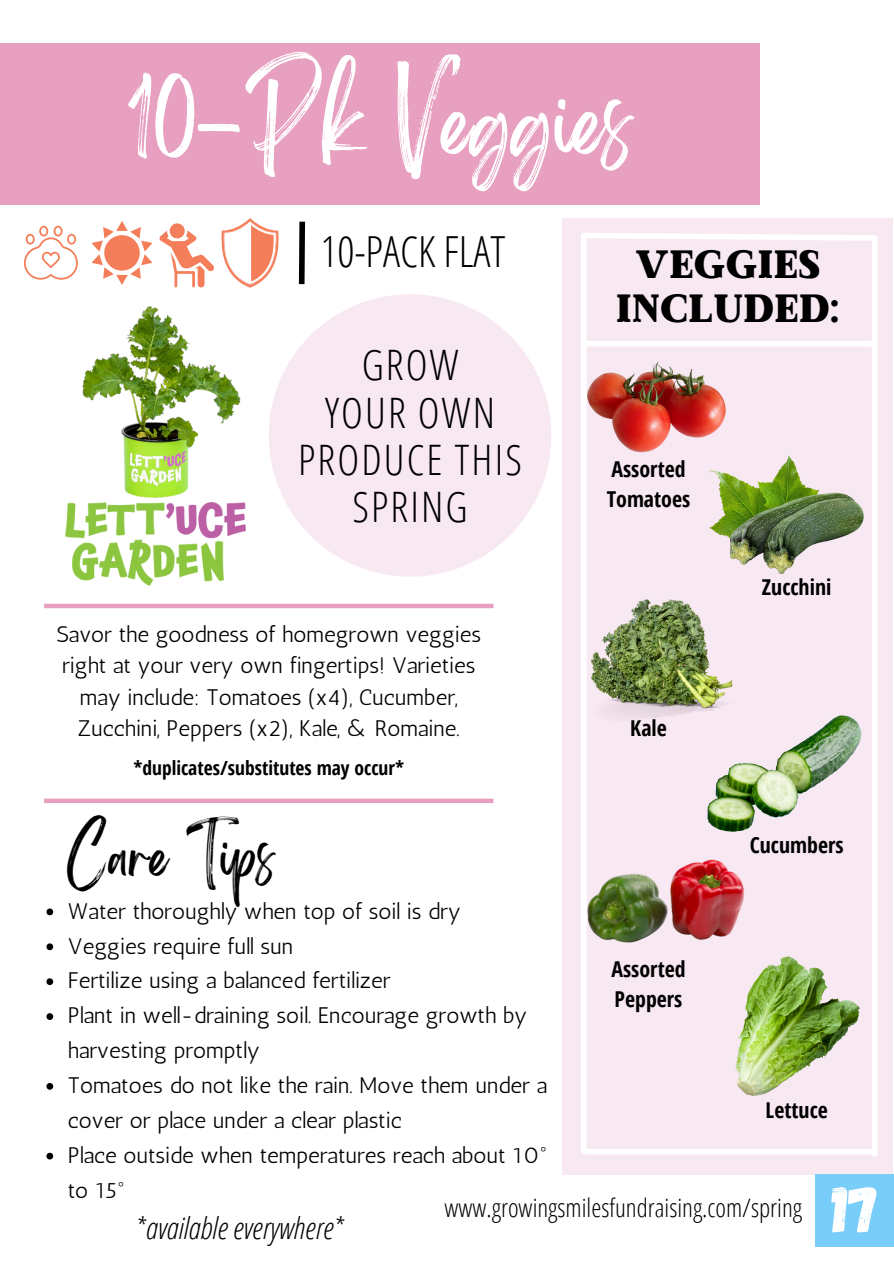
<style>
.page{position:relative;width:894px;height:1264px;background:#fff}
.page>*{position:absolute;margin:0;border:0;box-sizing:border-box;transform-origin:0 0}
.t1{font:78px "Brightwall";color:#fff}
.t2{font:65.4px "Gagalin";color:#fff}
.t3{font:47.4px "Brightwall";color:#000}
.t4{font:300 42.9px "Open Sans Condensed";color:#000}
.t5{font:300 42px/47.2px "Open Sans Condensed";letter-spacing:.05em;color:#000;text-align:center}
.t6{font:39.45px "Made Winter Solid";color:#000}
.t7{font:39.3px "Made Winter Solid";color:#000}
.t8{font:italic 300 30px "Open Sans Condensed";color:#000}
.t9{font:300 25.5px "Open Sans Condensed";color:#000}
.t10{font:22.5px/31.5px "Antic";color:#000}
.t11{font:700 21.9px "Open Sans Condensed";color:#000}
.t12{font:700 19.5px "Open Sans Condensed";color:#000}
</style>
<div class="page">
<div style="left:0;top:43px;width:759px;height:162px;background:#e7a0c0"></div>
<svg style="left:298px;top:221px;width:8px;height:64px"></svg>
<svg style="left:23px;top:226px;width:55px;height:54px"></svg>
<svg style="left:91px;top:221px;width:61px;height:64px"></svg>
<svg style="left:221px;top:218px;width:57px;height:70px"></svg>
<svg style="left:159px;top:223px;width:55px;height:64px"></svg>
<div style="left:562px;top:218px;width:330px;height:956px;background:#f8e8f2"></div>
<svg style="left:581px;top:233px;width:297px;height:10px"></svg>
<div style="left:581px;top:236px;width:5px;height:915px;background:#fff"></div>
<div style="left:871px;top:238px;width:6px;height:915px;background:#fff"></div>
<div style="left:585px;top:1148px;width:287px;height:6px;background:#fff"></div>
<div style="left:584px;top:341px;width:290px;height:5px;background:#fff"></div>
<img style="left:586px;top:599px;width:147px;height:129px">
<img style="left:587px;top:361px;width:139px;height:92px">
<img style="left:709px;top:455px;width:154px;height:118px">
<img style="left:707px;top:715px;width:154px;height:116px">
<img style="left:735px;top:941px;width:137px;height:171px">
<img style="left:586px;top:831px;width:164px;height:140px">
<div style="left:815px;top:1174px;width:78px;height:72px;background:#78cef8"></div>
<svg style="left:269px;top:294px;width:282px;height:282px;fill:#f8e8f2"></svg>
<div style="left:44px;top:603px;width:449px;height:5px;background:#e7a0c0"></div>
<div style="left:44px;top:798px;width:449px;height:5px;background:#e7a0c0"></div>
<img style="left:65px;top:502px;width:181px;height:84px">
<img style="left:82px;top:306px;width:159px;height:192px">
<svg style="left:46px;top:908px;width:7px;height:7px"></svg>
<svg style="left:46px;top:943px;width:7px;height:7px"></svg>
<svg style="left:46px;top:978px;width:7px;height:7px"></svg>
<svg style="left:46px;top:1013px;width:7px;height:6px"></svg>
<svg style="left:46px;top:1083px;width:7px;height:6px"></svg>
<svg style="left:46px;top:1152px;width:7px;height:7px"></svg>
<p class="t1" style="left:127px;top:95px;width:506px">10-Pk Veggies</p>
<h1 class="t4" style="left:320px;top:221px;width:186px">10-PACK FLAT</h1>
<p class="t5" style="left:298px;top:340px;width:225px">GROW<br>YOUR OWN<br>PRODUCE THIS<br>SPRING</p>
<p class="t10" style="left:56px;top:618px;width:426px;text-align:center">Savor the goodness of homegrown veggies right at your very own fingertips! Varieties may include: Tomatoes (x4), Cucumber, Zucchini, Peppers (x2), Kale, &amp; Romaine.</p>
<p class="t12" style="left:133px;top:754px;width:272px">*duplicates/substitutes may occur*</p>
<p class="t6" style="left:635px;top:241px;width:187px">VEGGIES</p>
<p class="t7" style="left:615px;top:285px;width:225px">INCLUDED:</p>
<p class="t11" style="left:611px;top:453px;width:76px">Assorted</p>
<p class="t11" style="left:606px;top:484px;width:85px">Tomatoes</p>
<p class="t11" style="left:630px;top:712px;width:38px">Kale</p>
<p class="t11" style="left:761px;top:572px;width:71px">Zucchini</p>
<p class="t3" style="left:67px;top:839px;width:209px">Care Tips</p>
<h2 class="t11" style="left:749px;top:829px;width:95px">Cucumbers</h2>
<p class="t10" style="left:68px;top:895px;width:394px">Water thoroughly when top of soil is dry</p>
<p class="t10" style="left:68px;top:930px;width:227px">Veggies require full sun</p>
<p class="t10" style="left:68px;top:964px;width:324px">Fertilize using a balanced fertilizer</p>
<p class="t10" style="left:68px;top:998px;width:460px;line-height:34.8px">Plant in well-draining soil. Encourage growth by harvesting promptly</p>
<p class="t10" style="left:68px;top:1067px;width:480px;line-height:34.8px">Tomatoes do not like the rain. Move them under a cover or place under a clear plastic</p>
<p class="t10" style="left:68px;top:1137px;width:481px;line-height:34.8px">Place outside when temperatures reach about 10° to 15°</p>
<p class="t11" style="left:611px;top:953px;width:76px">Assorted</p>
<p class="t11" style="left:614px;top:983px;width:69px">Peppers</p>
<p class="t11" style="left:765px;top:1094px;width:64px">Lettuce</p>
<h5 class="t2" style="left:831px;top:1166px;width:49px">17</h5>
<p class="t9" style="left:444px;top:1189px;width:359px">www.growingsmilesfundraising.com/spring</p>
<p class="t8" style="left:135px;top:1206px;width:209px">*available everywhere*</p>
</div>
